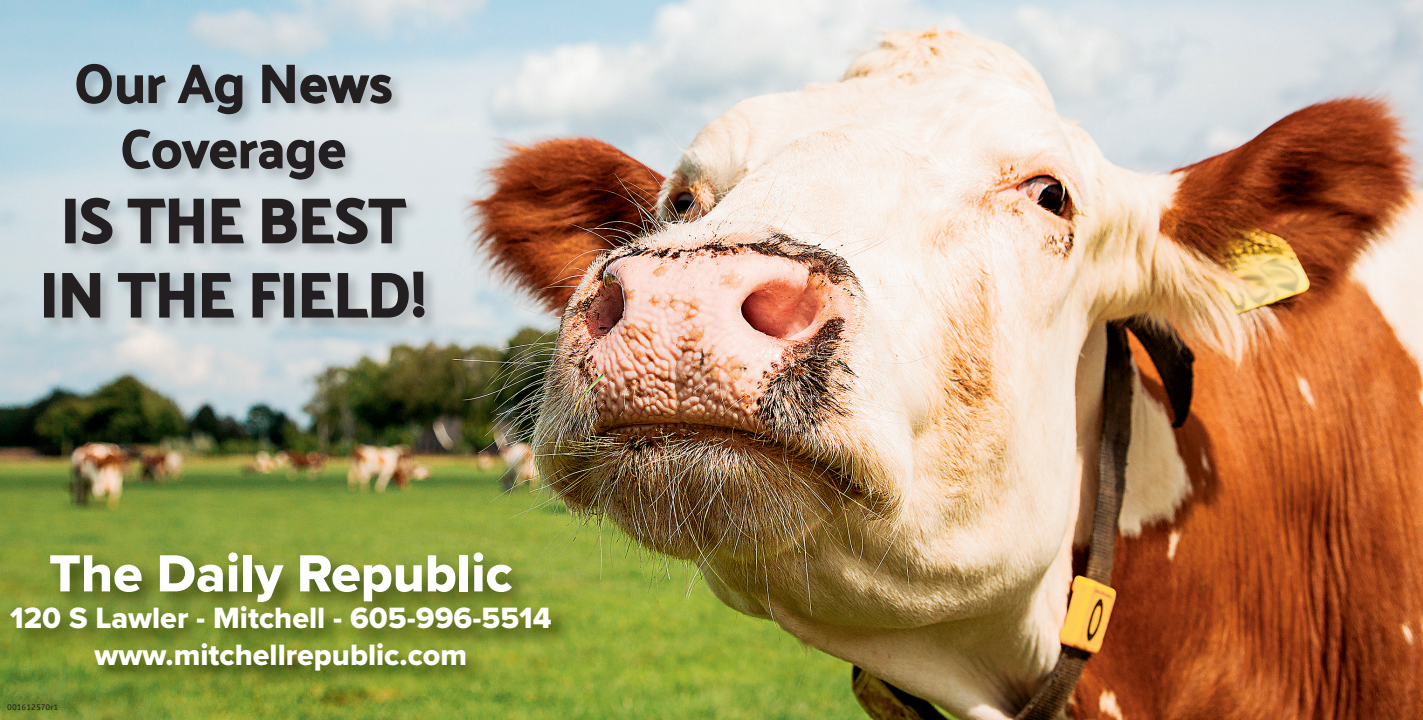
<style>
.page{position:relative;width:1423px;height:720px;background:#fff}
.page>*{position:absolute;margin:0;border:0;box-sizing:border-box;transform-origin:0 0}
.t1{font:62px/74.2px "Palanquin Dark";color:#231f20;text-align:center}
.t2{font:54.4px/65.4px "Palanquin Dark";letter-spacing:-.005em;color:#231f20;text-align:center}
.t3{font:54.2px "Proxima Nova Extrabld";color:#fff}
.t4{font:30.4px/36.6px "Proxima Nova Extrabld";color:#fff;text-align:center}
.t5{font:8px "A Bee Zee";color:#231f20}
</style>
<div class="page">
<img style="left:0;top:0;width:1423px;height:720px">
<img style="left:41px;top:61px;width:399px;height:273px">
<svg style="left:76px;top:63px;width:91px;height:42px;background:#9db1bb"></svg>
<svg style="left:177px;top:64px;width:66px;height:51px;background:#a1b3bc"></svg>
<svg style="left:262px;top:64px;width:130px;height:40px;background:#a4b0b7"></svg>
<svg style="left:122px;top:129px;width:224px;height:51px;background:#b2bbc1"></svg>
<div style="left:65px;top:199px;width:11px;height:44px;border:2px solid #231f20"></div>
<svg style="left:80px;top:196px;width:34px;height:50px;background:#969b9f"></svg>
<svg style="left:126px;top:197px;width:119px;height:48px;background:#9aa0a3"></svg>
<svg style="left:261px;top:196px;width:147px;height:50px;background:#9ba0a3"></svg>
<div style="left:44px;top:273px;width:10px;height:45px;border:2px solid #231f20"></div>
<svg style="left:61px;top:272px;width:40px;height:47px;background:#898f92"></svg>
<svg style="left:117px;top:271px;width:78px;height:48px;background:#989ea1"></svg>
<svg style="left:201px;top:272px;width:35px;height:47px;background:#8a9094"></svg>
<svg style="left:251px;top:272px;width:31px;height:47px"></svg>
<div style="left:284px;top:273px;width:10px;height:45px;border:2px solid #231f20"></div>
<svg style="left:301px;top:270px;width:125px;height:49px;background:#999da0"></svg>
<img style="left:6px;top:547px;width:569px;height:147px">
<h2 class="t2" style="left:74px;top:51px;width:320px">Our Ag News<br>Coverage</h2>
<h1 class="t1" style="left:40px;top:184px;width:388px">IS THE BEST<br>IN THE FIELD!</h1>
<h3 class="t3" style="left:49px;top:533px;width:465px">The Daily Republic</h3>
<p class="t4" style="left:10px;top:599px;width:543px">120 S Lawler - Mitchell - 605-996-5514 www.mitchellrepublic.com</p>
<p class="t5" style="left:7px;top:703px;width:53px">001612570r1</p>
</div>
